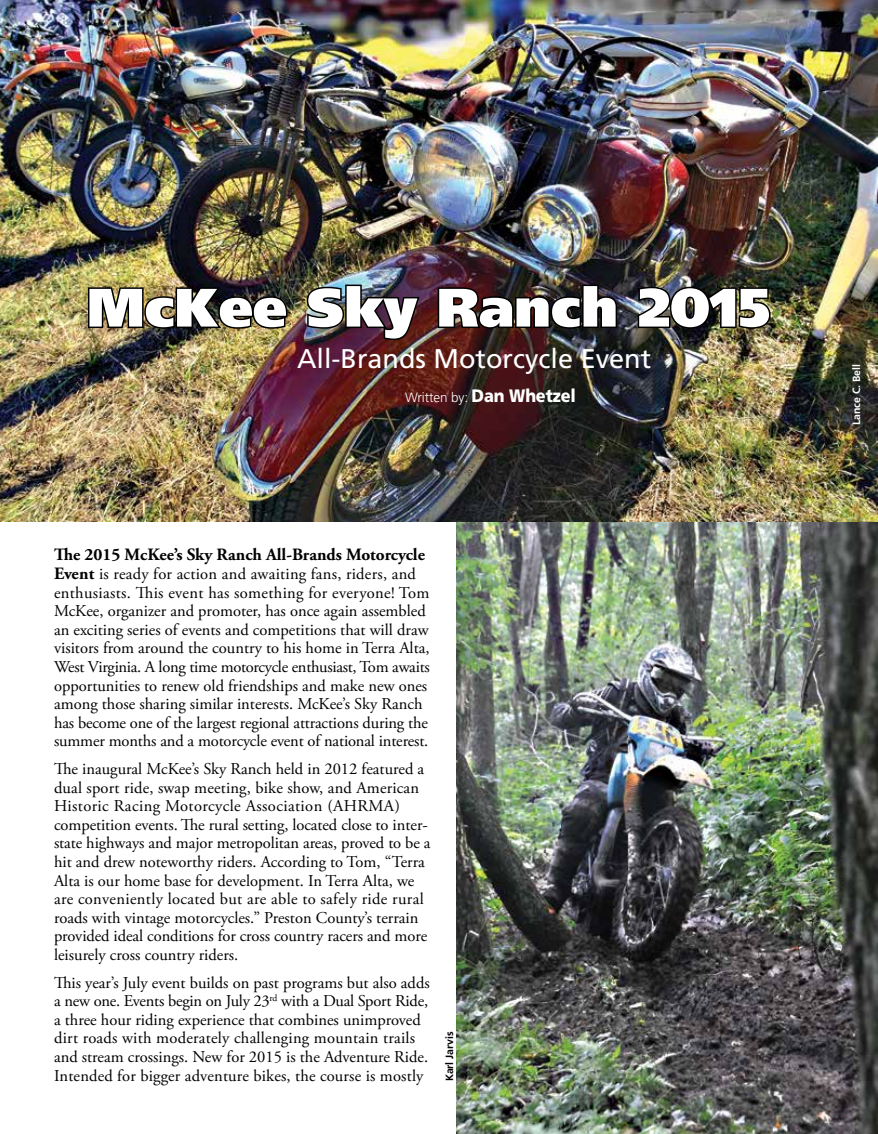
<style>
.page{position:relative;width:878px;height:1134px;background:#fff}
.page>*{position:absolute;margin:0;border:0;box-sizing:border-box;transform-origin:0 0}
.t1{font:900 54px "Frutiger";color:#fff}
.t2{font:27px "Frutiger";color:#fff}
.t3{font:700 17.25px "Adobe Garamond Pro";color:#000}
.t4{font:16.5px/18.6px "Adobe Garamond Pro";color:#000}
.t5{font:300 13.5px "Frutiger";letter-spacing:-.01em;color:#fff}
.t6{font:700 10.5px "Frutiger";color:#fff}
.t7{font:700 10.5px "Frutiger";color:#000}
.s1{font-weight:900;font-size:18px}
.s2{font-weight:700;font-size:17.25px}
</style>
<div class="page">
<img style="left:456px;top:522px;width:422px;height:612px">
<img style="left:0;top:0;width:878px;height:522px">
<img style="left:86px;top:286px;width:203px;height:44px">
<img style="left:305px;top:283px;width:116px;height:59px">
<img style="left:436px;top:283px;width:182px;height:47px">
<img style="left:636px;top:285px;width:136px;height:45px">
<h1 class="t1" style="left:87px;top:275px;width:684px">McKee Sky Ranch 2015</h1>
<h2 class="t2" style="left:297px;top:343px;width:356px">All-Brands Motorcycle Event</h2>
<p class="t5" style="left:405px;top:389px;width:172px">Written by: <span class="s1">Dan Whetzel</span></p>
<p class="t3" style="left:54px;top:545px;width:372px">The 2015 McKee’s Sky Ranch All-Brands Motorcycle</p>
<p class="t4" style="left:54px;top:565px;width:377px"><span class="s2">Event</span> is ready for action and awaiting fans, riders, and enthusiasts. This event has something for everyone! Tom McKee, organizer and promoter, has once again assembled an exciting series of events and competitions that will draw visitors from around the country to his home in Terra Alta, West Virginia. A long time motorcycle enthusiast, Tom awaits opportunities to renew old friendships and make new ones among those sharing similar interests. McKee’s Sky Ranch has become one of the largest regional attractions during the summer months and a motorcycle event of national interest.</p>
<p class="t4" style="left:54px;top:760px;width:378px">The inaugural McKee’s Sky Ranch held in 2012 featured a dual sport ride, swap meeting, bike show, and American Historic Racing Motorcycle Association (AHRMA) competition events. The rural setting, located close to inter&shy;state highways and major metropolitan areas, proved to be a hit and drew noteworthy riders. According to Tom, “Terra Alta is our home base for development. In Terra Alta, we are conveniently located but are able to safely ride rural roads with vintage motorcycles.” Preston County’s terrain provided ideal conditions for cross country racers and more leisurely cross country riders.</p>
<p class="t4" style="left:54px;top:974px;width:377px">This year’s July event builds on past programs but also adds a new one. Events begin on July 23<sup>rd</sup> with a Dual Sport Ride, a three hour riding experience that combines unimproved dirt roads with moderately challenging mountain trails and stream crossings. New for 2015 is the Adventure Ride.<br>Intended for bigger adventure bikes, the course is mostly</p>
<p class="t7" style="left:443px;top:1081px;width:52px;rotate:-90deg">Karl Jarvis</p>
<p class="t6" style="left:850px;top:425px;width:63px;rotate:-90deg">Lance C. Bell</p>
</div>
